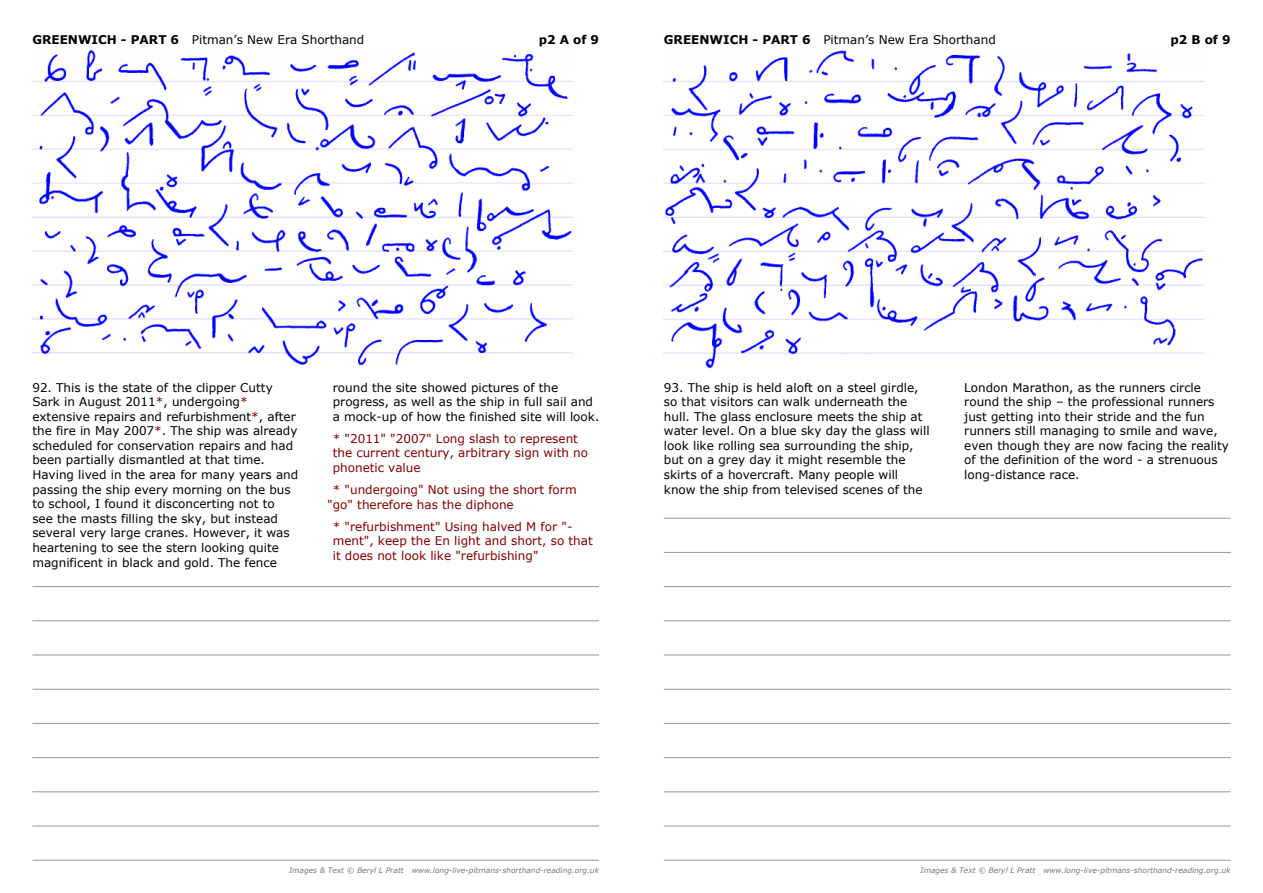
<style>
.page{position:relative;width:1263px;height:893px;background:#fff}
.page>*{position:absolute;margin:0;border:0;box-sizing:border-box;transform-origin:0 0}
.t1{font:12px/14.5px "Verdana";color:#000}
.t2{font:12px/14.5px "Verdana";color:#800000}
.t3{font:700 12px "Verdana";color:#000}
.t4{font:italic 7.5px "Verdana";color:#777}
.s1{font-weight:700}
.s2{color:#800000}
</style>
<div class="page">
<img style="left:32px;top:49px;width:540px;height:317px">
<img style="left:664px;top:50px;width:540px;height:319px">
<hr style="left:32px;top:586px;width:567px;height:1px;background:#979797">
<hr style="left:32px;top:620px;width:567px;height:1px;background:#979797">
<hr style="left:32px;top:655px;width:567px;height:1px;background:#979797">
<hr style="left:32px;top:689px;width:567px;height:1px;background:#979797">
<hr style="left:32px;top:723px;width:567px;height:1px;background:#979797">
<hr style="left:32px;top:757px;width:567px;height:1px;background:#979797">
<hr style="left:32px;top:791px;width:567px;height:1px;background:#979797">
<hr style="left:32px;top:826px;width:567px;height:1px;background:#979797">
<hr style="left:32px;top:860px;width:567px;height:1px;background:#979797">
<hr style="left:664px;top:518px;width:566px;height:1px;background:#979797">
<hr style="left:664px;top:552px;width:566px;height:1px;background:#979797">
<hr style="left:664px;top:586px;width:566px;height:1px;background:#979797">
<hr style="left:664px;top:620px;width:566px;height:1px;background:#979797">
<hr style="left:664px;top:655px;width:566px;height:1px;background:#979797">
<hr style="left:664px;top:689px;width:566px;height:1px;background:#979797">
<hr style="left:664px;top:723px;width:566px;height:1px;background:#979797">
<hr style="left:664px;top:757px;width:566px;height:1px;background:#979797">
<hr style="left:664px;top:791px;width:566px;height:1px;background:#979797">
<hr style="left:664px;top:826px;width:566px;height:1px;background:#979797">
<hr style="left:664px;top:860px;width:566px;height:1px;background:#979797">
<p class="t1" style="left:32px;top:34px;width:333px"><span class="s1">GREENWICH - PART 6</span> Pitman’s New Era Shorthand</p>
<p class="t3" style="left:539px;top:35px;width:62px">p2 A of 9</p>
<p class="t1" style="left:664px;top:34px;width:333px"><span class="s1">GREENWICH - PART 6</span> Pitman’s New Era Shorthand</p>
<p class="t3" style="left:1170px;top:35px;width:62px">p2 B of 9</p>
<p class="t1" style="left:32px;top:381px;width:267px">92. This is the state of the clipper Cutty Sark in August 2011<span class="s2">*</span>, undergoing<span class="s2">* </span>extensive repairs and refurbishment<span class="s2">*</span>, after the fire in May 2007<span class="s2">*</span>. The ship was already scheduled for conservation repairs and had been partially dismantled at that time.<br>Having lived in the area for many years and passing the ship every morning on the bus to school, I found it disconcerting not to see the masts filling the sky, but instead several very large cranes. However, it was heartening to see the stern looking quite magnificent in black and gold. The fence</p>
<p class="t1" style="left:333px;top:381px;width:268px">round the site showed pictures of the progress, as well as the ship in full sail and a mock-up of how the finished site will look.</p>
<p class="t2" style="left:333px;top:432px;width:257px">* "2011" "2007" Long slash to represent the current century, arbitrary sign with no phonetic value</p>
<p class="t2" style="left:327px;top:483px;width:251px;text-indent:6px">* "undergoing" Not using the short form "go" therefore has the diphone</p>
<p class="t2" style="left:333px;top:520px;width:261px">* "refurbishment" Using halved M for "- ment", keep the En light and short, so that it does not look like "refurbishing"</p>
<p class="t1" style="left:664px;top:381px;width:267px">93. The ship is held aloft on a steel girdle, so that visitors can walk underneath the hull. The glass enclosure meets the ship at water level. On a blue sky day the glass will look like rolling sea surrounding the ship, but on a grey day it might resemble the skirts of a hovercraft. Many people will know the ship from televised scenes of the</p>
<p class="t1" style="left:964px;top:381px;width:266px">London Marathon, as the runners circle round the ship – the professional runners just getting into their stride and the fun runners still managing to smile and wave, even though they are now facing the reality of the definition of the word - a strenuous long-distance race.</p>
<p class="t4" style="left:289px;top:868px;width:311px">Images &amp; Text © Beryl L Pratt www.long-live-pitmans-shorthand-reading.org.uk</p>
<p class="t4" style="left:920px;top:868px;width:311px">Images &amp; Text © Beryl L Pratt www.long-live-pitmans-shorthand-reading.org.uk</p>
</div>
